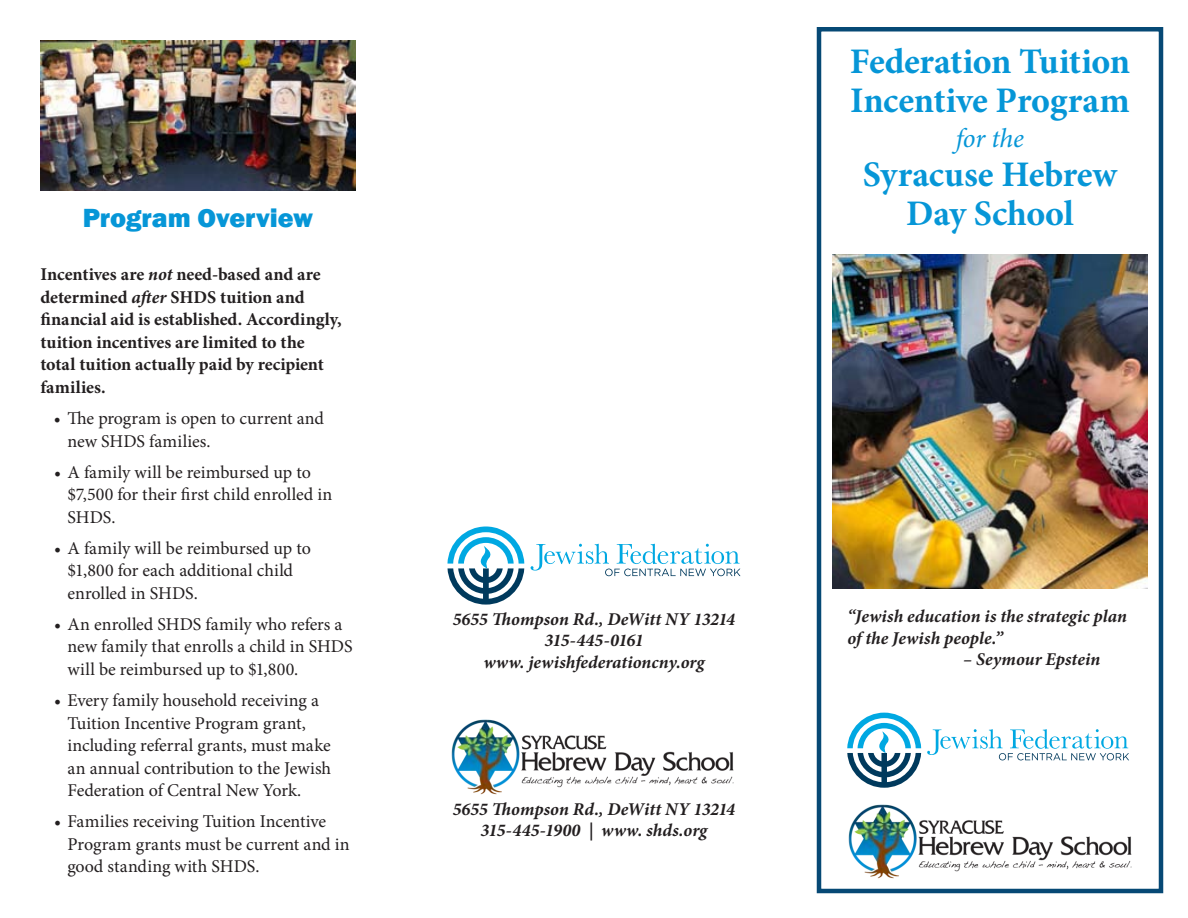
<style>
.page{position:relative;width:1188px;height:918px;background:#fff}
.page>*{position:absolute;margin:0;border:0;box-sizing:border-box;transform-origin:0 0}
.t1{font:700 36px/39px "Minion Pro";letter-spacing:-.005em;color:#0696d7}
.t2{font:800 27px "Franklin Gothic";color:#0696d7}
.t3{font:italic 27px "Minion Pro";letter-spacing:-.01em;color:#0696d7}
.t4{font:18px/22.5px "Minion Pro";color:#231f20}
.t5{font:italic 700 18px/21.6px "Minion Pro";color:#231f20}
.t6{font:700 18px/22.5px "Minion Pro";letter-spacing:-.005em;color:#231f20}
.t7{font:italic 700 18px "Minion Pro";letter-spacing:-.04em;color:#231f20}
.s1{font-style:italic}
</style>
<div class="page">
<div style="left:817px;top:27px;width:346px;height:866px;border:4px solid #064975"></div>
<svg style="left:847px;top:713px;width:74px;height:75px"></svg>
<svg style="left:927px;top:729px;width:202px;height:31px"></svg>
<img style="left:848px;top:804px;width:284px;height:74px">
<img style="left:832px;top:255px;width:315px;height:333px">
<svg style="left:447px;top:526px;width:77px;height:79px"></svg>
<svg style="left:531px;top:544px;width:210px;height:32px"></svg>
<img style="left:451px;top:720px;width:283px;height:74px">
<img style="left:40px;top:40px;width:315px;height:150px">
<p class="t1" style="left:850px;top:42px;width:282px">Federation Tuition<br>Incentive Program</p>
<p class="t3" style="left:956px;top:120px;width:70px">for the</p>
<p class="t1" style="left:863px;top:155px;width:256px">Syracuse Hebrew</p>
<p class="t2" style="left:83px;top:201px;width:232px">Program Overview</p>
<p class="t1" style="left:906px;top:194px;width:169px">Day School</p>
<p class="t6" style="left:40px;top:263px;width:303px">Incentives are <span class="s1">not</span> need-based and are determined <span class="s1">after</span> SHDS tuition and financial aid is established. Accordingly, tuition incentives are limited to the total tuition actually paid by recipient families.</p>
<p class="t4" style="left:68px;top:407px;width:258px;text-indent:-14px">• The program is open to current and new SHDS families.</p>
<p class="t4" style="left:68px;top:461px;width:266px;text-indent:-14px">• A family will be reimbursed up to $7,500 for their first child enrolled in<br>SHDS.</p>
<p class="t4" style="left:68px;top:537px;width:245px;text-indent:-14px">• A family will be reimbursed up to $1,800 for each additional child enrolled in SHDS.</p>
<p class="t4" style="left:68px;top:613px;width:287px;text-indent:-14px">• An enrolled SHDS family who refers a new family that enrolls a child in SHDS will be reimbursed up to $1,800.</p>
<p class="t4" style="left:68px;top:689px;width:265px;text-indent:-14px">• Every family household receiving a Tuition Incentive Program grant, including referral grants, must make an annual contribution to the Jewish Federation of Central New York.</p>
<p class="t4" style="left:68px;top:810px;width:284px;text-indent:-14px">• Families receiving Tuition Incentive<br>Program grants must be current and in good standing with SHDS.</p>
<p class="t5" style="left:847px;top:605px;width:281px">“Jewish education is the strategic plan of the Jewish people.”</p>
<p class="t5" style="left:963px;top:649px;width:138px">– Seymour Epstein</p>
<p class="t5" style="left:453px;top:608px;width:284px">5655 Thompson Rd., DeWitt NY 13214</p>
<p class="t7" style="left:544px;top:628px;width:101px">315-445-0161</p>
<p class="t5" style="left:483px;top:651px;width:223px">www. jewishfederationcny.org</p>
<p class="t5" style="left:453px;top:798px;width:284px">5655 Thompson Rd., DeWitt NY 13214</p>
<p class="t5" style="left:481px;top:820px;width:228px">315-445-1900 | www. shds.org</p>
</div>
